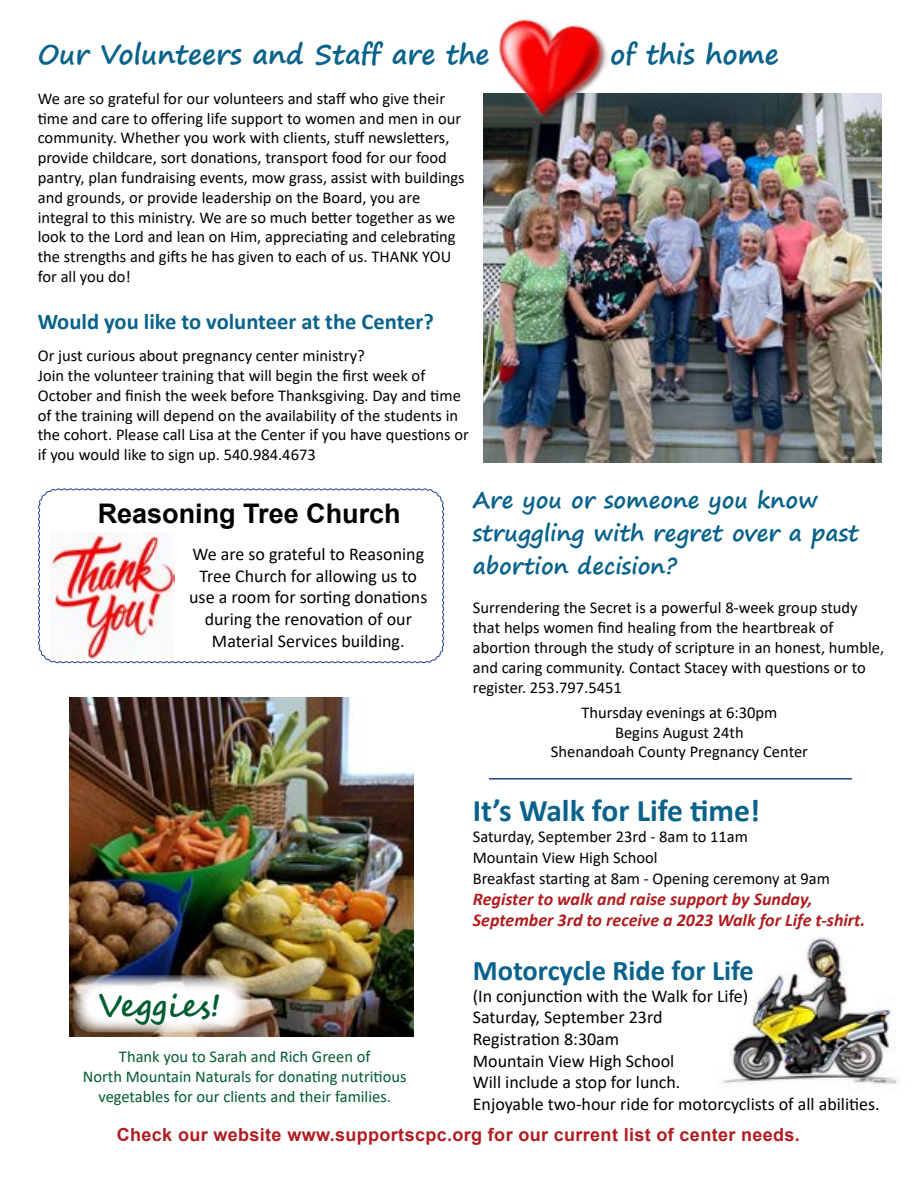
<style>
.page{position:relative;width:918px;height:1188px;background:#fff}
.page>*{position:absolute;margin:0;border:0;box-sizing:border-box;transform-origin:0 0}
.t1{font:700 31.5px "Calibri";color:#08628b}
.t2{font:700 31.5px "Segoe Script";color:#005d30}
.t3{font:700 28.5px "Calibri";color:#08628b}
.t4{font:700 27px "Segoe Print";color:#08628b}
.t5{font:700 27px "Arial";color:#000}
.t6{font:700 22.5px/33px "Segoe Print";color:#08628b}
.t7{font:700 22.5px "Calibri";color:#08628b}
.t8{font:18px/21.6px "Calibri";color:#000}
.t9{font:italic 700 18px/21px "Calibri";color:#b11c20}
.t10{font:700 18px "Arial";letter-spacing:.02em;color:#b11c20}
.t11{font:16.5px/19.8px "Calibri";color:#000}
.t12{font:16.5px/19.8px "Calibri";color:#005d30;text-align:center}
</style>
<div class="page">
<img style="left:484px;top:93px;width:397px;height:369px">
<img style="left:484px;top:19px;width:129px;height:110px">
<hr style="left:489px;top:778px;width:363px;height:2px;background:#25408f">
<img style="left:722px;top:937px;width:176px;height:147px">
<img style="left:70px;top:697px;width:343px;height:340px">
<svg style="left:74px;top:976px;width:175px;height:56px"></svg>
<div style="left:73px;top:975px;width:176px;height:57px;border:2px solid #fff;border-radius:18px"></div>
<svg style="left:38px;top:488px;width:406px;height:176px"></svg>
<h3 class="t4" style="left:38px;top:30px;width:453px">Our Volunteers and Staff are the</h3>
<h3 class="t4" style="left:610px;top:30px;width:170px">of this home</h3>
<p class="t11" style="left:38px;top:88px;width:428px">We are so grateful for our volunteers and staff who give their time and care to offering life support to women and men in our community. Whether you work with clients, stuff newsletters, provide childcare, sort donations, transport food for our food pantry, plan fundraising events, mow grass, assist with buildings and grounds, or provide leadership on the Board, you are integral to this ministry. We are so much better together as we look to the Lord and lean on Him, appreciating and celebrating the strengths and gifts he has given to each of us. THANK YOU for all you do!</p>
<h3 class="t7" style="left:38px;top:305px;width:398px">Would you like to volunteer at the Center?</h3>
<p class="t11" style="left:38px;top:345px;width:433px">Or just curious about pregnancy center ministry?<br>Join the volunteer training that will begin the first week of October and finish the week before Thanksgiving. Day and time of the training will depend on the availability of the students in the cohort. Please call Lisa at the Center if you have questions or if you would like to sign up. 540.984.4673</p>
<h3 class="t6" style="left:473px;top:483px;width:388px">Are you or someone you know struggling with regret over a past abortion decision?</h3>
<p class="t11" style="left:473px;top:598px;width:413px">Surrendering the Secret is a powerful 8-week group study that helps women find healing from the heartbreak of abortion through the study of scripture in an honest, humble, and caring community. Contact Stacey with questions or to register. 253.797.5451</p>
<p class="t11" style="left:551px;top:702px;width:259px;text-align:center">Thursday evenings at 6:30pm<br>Begins August 24th<br>Shenandoah County Pregnancy Center</p>
<h1 class="t1" style="left:473px;top:788px;width:289px">It’s Walk for Life time!</h1>
<p class="t11" style="left:473px;top:826px;width:359px;line-height:21px">Saturday, September 23rd - 8am to 11am<br>Mountain View High School<br>Breakfast starting at 8am - Opening ceremony at 9am</p>
<p class="t9" style="left:473px;top:888px;width:394px">Register to walk and raise support by Sunday,<br>September 3rd to receive a 2023 Walk for Life t-shirt.</p>
<h2 class="t3" style="left:473px;top:951px;width:283px">Motorcycle Ride for Life</h2>
<p class="t8" style="left:473px;top:985px;width:408px">(In conjunction with the Walk for Life)<br>Saturday, September 23rd<br>Registration 8:30am<br>Mountain View High School<br>Will include a stop for lunch.<br>Enjoyable two-hour ride for motorcyclists of all abilities.</p>
<h3 class="t5" style="left:98px;top:494px;width:305px">Reasoning Tree Church</h3>
<p class="t8" style="left:189px;top:543px;width:240px;text-align:center">We are so grateful to Reasoning<br>Tree Church for allowing us to use a room for sorting donations during the renovation of our<br>Material Services building.</p>
<h1 class="t2" style="left:99px;top:981px;width:123px">Veggies!</h1>
<p class="t12" style="left:83px;top:1047px;width:325px">Thank you to Sarah and Rich Green of<br>North Mountain Naturals for donating nutritious vegetables for our clients and their families.</p>
<p class="t10" style="left:117px;top:1122px;width:685px">Check our website www.supportscpc.org for our current list of center needs.</p>
</div>
